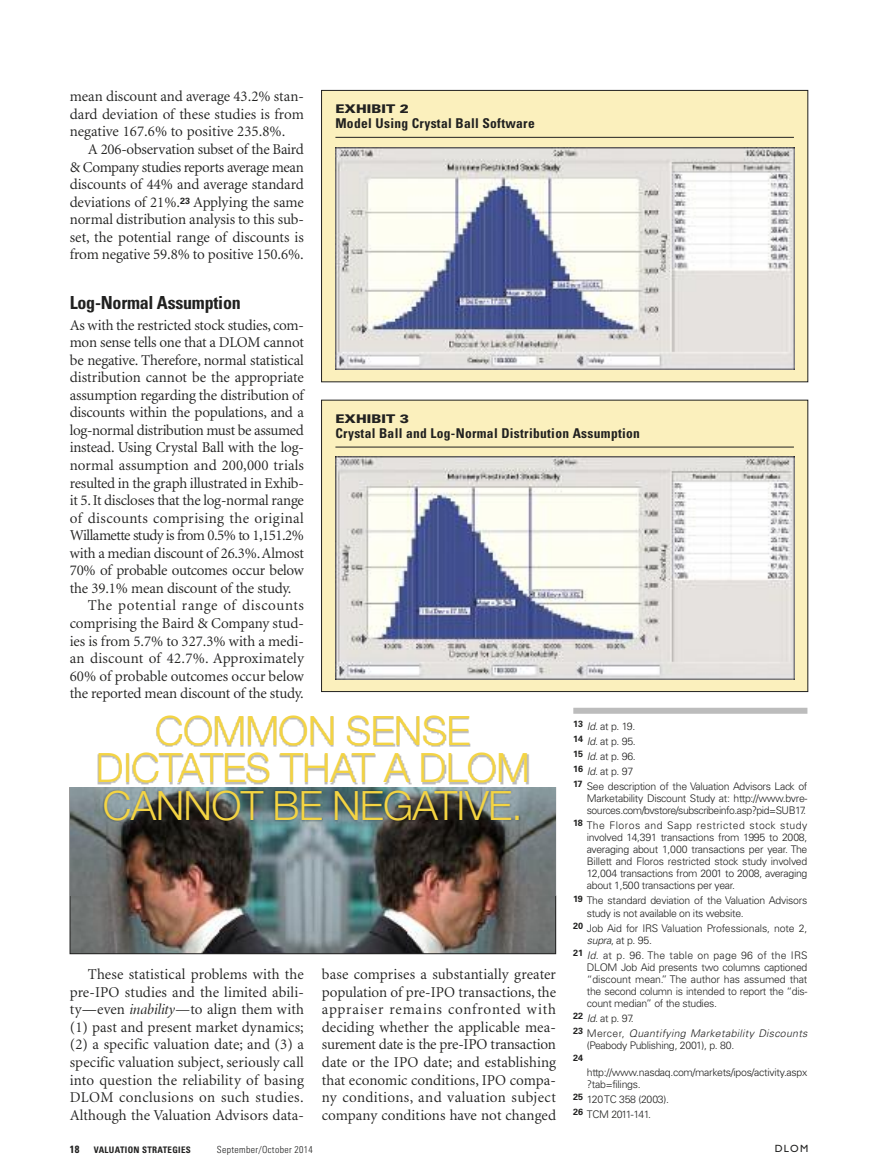
<style>
.page{position:relative;width:878px;height:1175px;background:#fff}
.page>*{position:absolute;margin:0;border:0;box-sizing:border-box;transform-origin:0 0}
.t1{font:300 40.5px/37.5px "Helvetica Neue";letter-spacing:-.015em;color:#f4d443;text-align:center}
.t2{font:700 condensed 18px "Univers";letter-spacing:-.015em;color:#212120}
.t3{font:15px/17.5px "Minion MM 345 wt 585 wd 11 op";letter-spacing:-.01em;color:#212120;text-align:justify}
.t4{font:15px "Minion MM 345 wt 585 wd 11 op";letter-spacing:.01em;color:#212120}
.t5{font:15px "Minion MM 345 wt 585 wd 11 op";letter-spacing:-.035em;color:#212120}
.t6{font:15px "Minion MM 345 wt 585 wd 11 op";letter-spacing:.025em;color:#212120}
.t7{font:15px "Minion MM 345 wt 585 wd 11 op";letter-spacing:.04em;color:#212120}
.t8{font:700 condensed 13.5px "Univers";letter-spacing:.02em;color:#212120}
.t9{font:900 12px "Univers";color:#212120;scale:1.15 1}
.t10{font:300 10.5px/12px "Univers";letter-spacing:-.03em;color:#212120}
.t11{font:300 10.5px/12px "Univers";letter-spacing:-.01em;color:#212120}
.t12{font:italic 300 10.5px/15px "Univers";letter-spacing:.03em;color:#212120}
.t13{font:10.5px "Gill Sans";color:#212120}
.t14{font:700 condensed 10.5px "Univers";color:#212120}
.t15{font:300 condensed 9.75px "Univers";letter-spacing:.035em;color:#212120}
.t16{font:700 condensed 9px "Univers";letter-spacing:.035em;color:#212120}
.t17{font:700 9px "Univers";color:#212120}
.s1{font-style:italic}
.s2{font-style:normal}
.s3{font-family:"Minion MM It 345 wt 450 wd 72 op"}
</style>
<div class="page">
<div style="left:321px;top:90px;width:486px;height:292px;background:#fbf0bd"></div>
<div style="left:321px;top:90px;width:487px;height:292px;border:1px solid #212120"></div>
<hr style="left:335px;top:137px;width:459px;height:1px;background:#212120">
<img style="left:335px;top:147px;width:459px;height:223px">
<div style="left:321px;top:400px;width:486px;height:291px;background:#fbf0bd"></div>
<div style="left:321px;top:400px;width:487px;height:292px;border:1px solid #212120"></div>
<hr style="left:335px;top:447px;width:459px;height:1px;background:#212120">
<img style="left:335px;top:457px;width:459px;height:222px">
<div style="left:573px;top:707px;width:234px;height:6px;background:#bcbcbc"></div>
<img style="left:72px;top:895px;width:482px;height:57px">
<img style="left:69px;top:716px;width:488px;height:179px">
<img style="left:70px;top:788px;width:485px;height:107px">
<p class="t3" style="left:70px;top:89px;width:236px">mean discount and average 43.2% stan&shy;dard deviation of these studies is from negative 167.6% to positive 235.8%.</p>
<p class="t3" style="left:70px;top:142px;width:236px;text-indent:18px">A 206-observation subset of the Baird &amp; Company studies reports average mean discounts of 44% and average standard deviations of 21%.<sup>23</sup> Applying the same normal distribution analysis to this sub&shy;set, the potential range of discounts is from negative 59.8% to positive 150.6%.</p>
<p class="t2" style="left:70px;top:296px;width:172px">Log-Normal Assumption</p>
<p class="t3" style="left:70px;top:317px;width:236px">As with the restricted stock studies, com-</p>
<p class="t3" style="left:70px;top:335px;width:235px">mon sense tells one that a DLOM cannot</p>
<p class="t3" style="left:70px;top:352px;width:236px">be negative. Therefore, normal statistical</p>
<p class="t3" style="left:70px;top:370px;width:236px">distribution cannot be the appropriate</p>
<p class="t3" style="left:70px;top:387px;width:236px">assumption regarding the distribution of</p>
<p class="t3" style="left:70px;top:405px;width:235px">discounts within the populations, and a</p>
<p class="t3" style="left:70px;top:422px;width:236px">log-normal distribution must be assumed</p>
<p class="t3" style="left:70px;top:440px;width:236px">instead. Using Crystal Ball with the log-</p>
<p class="t4" style="left:70px;top:459px;width:235px">normal assumption and 200,000 trials</p>
<p class="t3" style="left:70px;top:475px;width:236px">resulted in the graph illustrated in Exhib-</p>
<p class="t3" style="left:70px;top:493px;width:236px">it 5.It discloses that the log-normal range</p>
<p class="t6" style="left:70px;top:512px;width:235px">of discounts comprising the original</p>
<p class="t5" style="left:70px;top:529px;width:236px">Willamette study is from 0.5% to 1,151.2%</p>
<p class="t3" style="left:70px;top:545px;width:235px">with a median discount of 26.3%.Almost</p>
<p class="t3" style="left:70px;top:563px;width:235px">70% of probable outcomes occur below</p>
<p class="t3" style="left:70px;top:580px;width:223px">the 39.1% mean discount of the study.</p>
<p class="t7" style="left:88px;top:600px;width:218px">The potential range of discounts</p>
<p class="t3" style="left:70px;top:615px;width:236px">comprising the Baird &amp; Company stud-</p>
<p class="t3" style="left:70px;top:633px;width:236px">ies is from 5.7% to 327.3% with a medi-</p>
<p class="t4" style="left:70px;top:652px;width:236px">an discount of 42.7%. Approximately</p>
<p class="t3" style="left:70px;top:668px;width:235px">60% of probable outcomes occur below</p>
<p class="t3" style="left:70px;top:686px;width:236px">the reported mean discount of the study.</p>
<p class="t9" style="left:335px;top:104px;width:65px">EXHIBIT 2</p>
<p class="t8" style="left:335px;top:118px;width:201px">Model Using Crystal Ball Software</p>
<p class="t9" style="left:335px;top:414px;width:65px">EXHIBIT 3</p>
<p class="t8" style="left:335px;top:428px;width:306px">Crystal Ball and Log-Normal Distribution Assumption</p>
<h1 class="t1" style="left:96px;top:715px;width:435px">COMMON SENSE<br>DICTATES THAT A DLOM<br>CANNOT BE NEGATIVE.</h1>
<p class="t10" style="left:573px;top:720px;width:235px;line-height:15px"><sup>13</sup> <span class="s1">Id</span>. at p. 19.<br><sup>14</sup> <span class="s1">Id</span>. at p. 95.<br><sup>15</sup> <span class="s1">Id</span>. at p. 96.<br><sup>16</sup> <span class="s1">Id</span>. at p. 97<br><sup>17</sup> See description of the Valuation Advisors Lack of</p>
<p class="t10" style="left:586px;top:793px;width:222px">Marketability Discount Study at: http://www.bvre&shy;sources.com/bvstore/subscribeinfo.asp?pid=SUB17.</p>
<p class="t10" style="left:586px;top:820px;width:222px;text-align:justify;text-indent:-13px"><sup>18</sup> The Floros and Sapp restricted stock study involved 14,391 transactions from 1995 to 2008, averaging about 1,000 transactions per year. The Billett and Floros restricted stock study involved 12,004 transactions from 2001 to 2008, averaging about 1,500 transactions per year.</p>
<p class="t10" style="left:586px;top:895px;width:222px;text-indent:-13px"><sup>19</sup> The standard deviation of the Valuation Advisors study is not available on its website.</p>
<p class="t11" style="left:586px;top:922px;width:222px;text-indent:-13px"><sup>20</sup> Job Aid for IRS Valuation Professionals, note 2, <span class="s1">supra</span>, at p. 95.</p>
<p class="t10" style="left:586px;top:949px;width:222px;text-align:justify;text-indent:-13px"><sup>21</sup> <span class="s1">Id</span>. at p. 96. The table on page 96 of the IRS DLOM Job Aid presents two columns captioned “discount mean.” The author has assumed that the second column is intended to report the “dis&shy;count median” of the studies.</p>
<p class="t12" style="left:573px;top:1011px;width:236px"><sup>22</sup> Id<span class="s2">. at p. 97.<br></span><sup>23</sup> <span class="s2">Mercer,</span> Quantifying Marketability Discounts</p>
<p class="t10" style="left:586px;top:1039px;width:149px">(Peabody Publishing, 2001), p. 80.</p>
<p class="t17" style="left:573px;top:1054px;width:11px">24</p>
<p class="t10" style="left:586px;top:1066px;width:222px">http://www.nasdaq.com/markets/ipos/activity.aspx ?tab=filings.</p>
<p class="t10" style="left:573px;top:1092px;width:97px;line-height:15px"><sup>25</sup> 120TC 358 (2003).<br><sup>26</sup> TCM 2011-141.</p>
<p class="t3" style="left:70px;top:966px;width:236px;text-indent:18px">These statistical problems with the pre-IPO studies and the limited abili&shy;ty—even <span class="s3">inability—</span>to align them with (1) past and present market dynamics; (2) a specific valuation date; and (3) a specific valuation subject, seriously call into question the reliability of basing DLOM conclusions on such studies.<br>Although the Valuation Advisors data-</p>
<p class="t3" style="left:322px;top:966px;width:236px">base comprises a substantially greater population of pre-IPO transactions, the appraiser remains confronted with deciding whether the applicable mea&shy;surement date is the pre-IPO transaction date or the IPO date; and establishing that economic conditions, IPO compa&shy;ny conditions, and valuation subject company conditions have not changed</p>
<p class="t14" style="left:70px;top:1144px;width:11px">18</p>
<p class="t16" style="left:94px;top:1146px;width:99px">VALUATION STRATEGIES</p>
<p class="t15" style="left:217px;top:1145px;width:97px">September/October 2014</p>
<p class="t13" style="left:774px;top:1144px;width:35px">DLOM</p>
</div>
